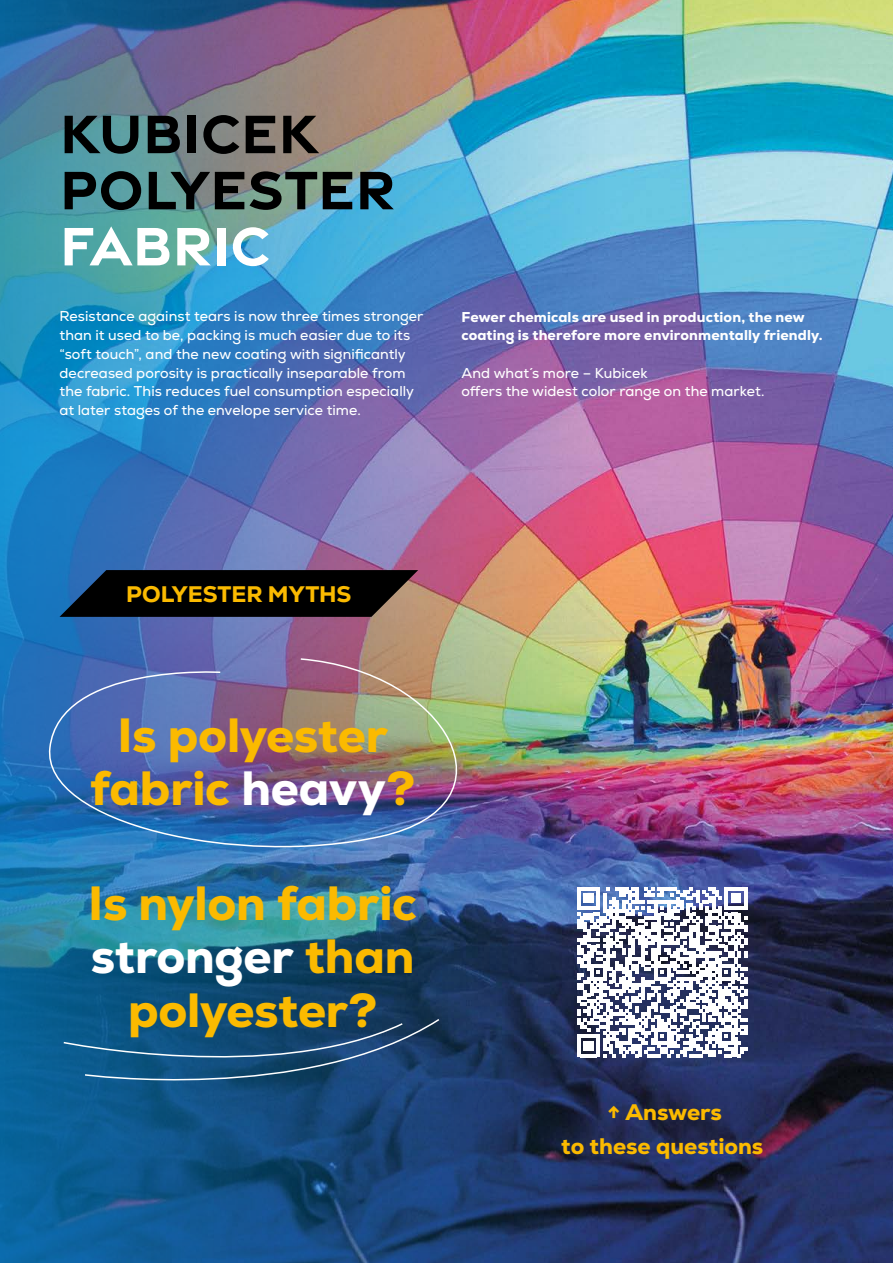
<style>
.page{position:relative;width:893px;height:1263px;background:#fff}
.page>*{position:absolute;margin:0;border:0;box-sizing:border-box;transform-origin:0 0}
.t1{font:700 58.5px/56.1px "Gravesend Sans";letter-spacing:-.005em;color:#000}
.t2{font:700 58.5px "Gravesend Sans";letter-spacing:-.01em;color:#fff}
.t3{font:800 48px/53.2px "Nexa";letter-spacing:-.005em;color:#fbba00;text-align:center}
.t4{font:800 22.5px/34px "Nexa";color:#fbba00;text-align:center}
.t5{font:14.25px/18.8px "Nexa";letter-spacing:.005em;color:#fff}
.t6{font:800 14.25px/18.8px "Nexa";letter-spacing:.01em;color:#fff}
.s1{color:#fff}
</style>
<div class="page">
<img style="left:0;top:0;width:893px;height:1263px">
<svg style="left:577px;top:887px;width:170px;height:170px"></svg>
<img style="left:40px;top:657px;width:484px;height:211px">
<svg style="left:62px;top:1017px;width:379px;height:87px"></svg>
<svg style="left:60px;top:570px;width:358px;height:47px"></svg>
<h1 class="t1" style="left:60px;top:103px;width:338px">KUBICEK<br>POLYESTER</h1>
<h1 class="t2" style="left:60px;top:207px;width:213px">FABRIC</h1>
<p class="t5" style="left:60px;top:307px;width:365px">Resistance against tears is now three times stronger than it used to be, packing is much easier due to its “soft touch”, and the new coating with significantly decreased porosity is practically inseparable from the fabric. This reduces fuel consumption especially at later stages of the envelope service time.</p>
<p class="t6" style="left:461px;top:307px;width:363px">Fewer chemicals are used in production, the new coating is therefore more environmentally friendly.</p>
<p class="t5" style="left:461px;top:363px;width:305px">And what´s more – Kubicek<br>offers the widest color range on the market.</p>
<h3 class="t4" style="left:126px;top:577px;width:227px">POLYESTER MYTHS</h3>
<h2 class="t3" style="left:90px;top:708px;width:327px">Is polyester fabric <span class="s1">heavy</span>?</h2>
<h2 class="t3" style="left:88px;top:877px;width:330px">Is nylon fabric <span class="s1">stronger</span> than polyester?</h2>
<h3 class="t4" style="left:561px;top:1095px;width:204px">↑ Answers<br>to these questions</h3>
</div>
